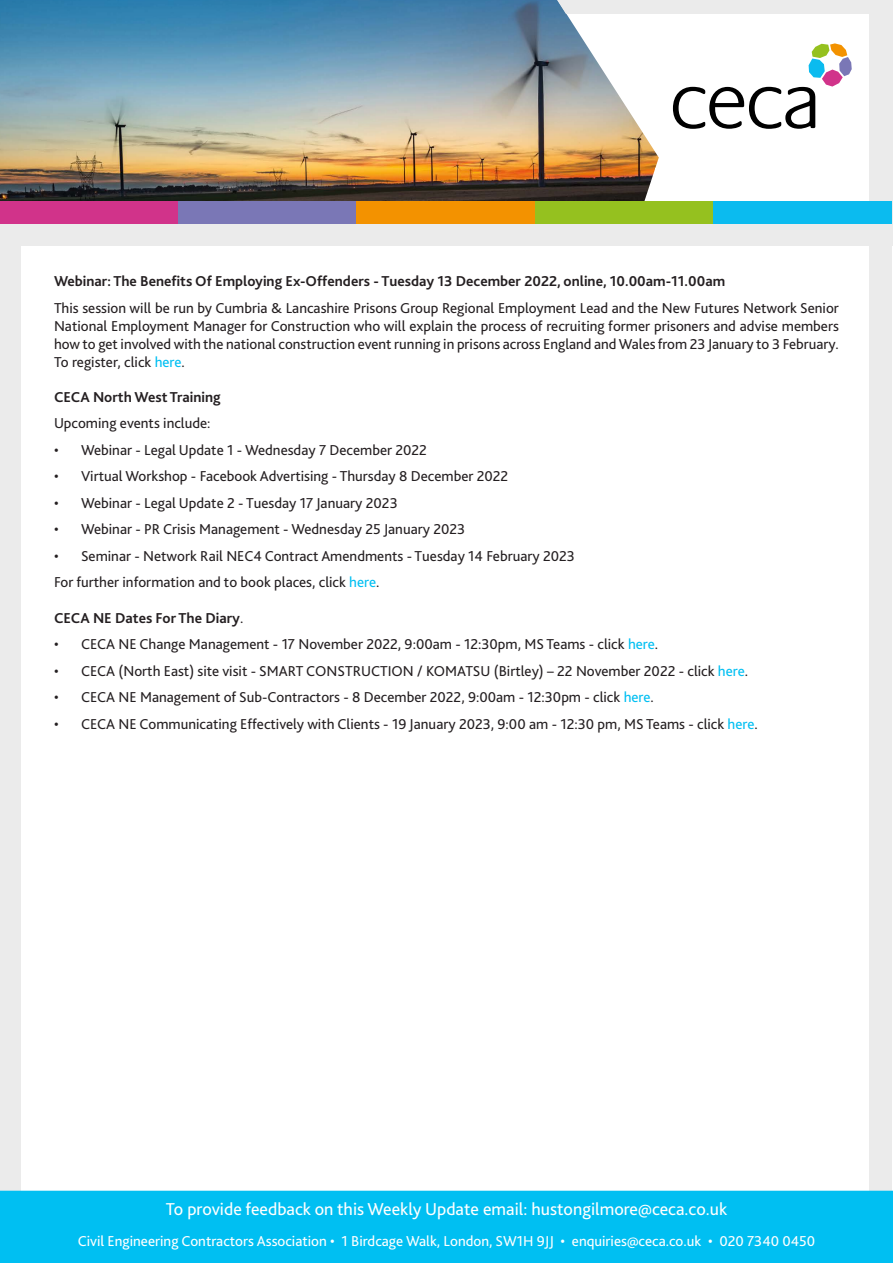
<style>
.page{position:relative;width:893px;height:1263px;background:#fff}
.page>*{position:absolute;margin:0;border:0;box-sizing:border-box;transform-origin:0 0}
.t1{font:18px "Bliss 2";color:#fff}
.t2{font:15px/18px "Bliss 2";color:#241f21;text-align:justify}
.t3{font:700 15px "Bliss 2";color:#241f21}
.t4{font:15px "Bliss 2";color:#fff}
.s1{color:#00bff2}
.s2{font-weight:400}
</style>
<div class="page">
<img style="left:0;top:0;width:555px;height:202px">
<svg style="left:555px;top:167px;width:231px;height:35px"></svg>
<div style="left:655px;top:168px;width:35px;height:49px;background:#fff"></div>
<div style="left:0;top:223px;width:893px;height:22px;background:#ebebeb"></div>
<div style="left:356px;top:202px;width:179px;height:22px;background:#f39200"></div>
<div style="left:535px;top:202px;width:178px;height:22px;background:#95c11f"></div>
<div style="left:178px;top:202px;width:178px;height:22px;background:#7a77b6"></div>
<div style="left:0;top:202px;width:178px;height:22px;background:#d1338a"></div>
<div style="left:567px;top:0;width:326px;height:14px;background:#ebebeb"></div>
<div style="left:869px;top:0;width:24px;height:225px;background:#ebebeb"></div>
<div style="left:713px;top:202px;width:179px;height:22px;background:#0bbbef"></div>
<div style="left:870px;top:234px;width:22px;height:1014px;background:#ebebeb"></div>
<div style="left:0;top:238px;width:21px;height:1014px;background:#ebebeb"></div>
<svg style="left:539px;top:0;width:313px;height:167px"></svg>
<div style="left:0;top:1191px;width:893px;height:72px;background:#00bff2"></div>
<p class="t3" style="left:54px;top:272px;width:673px">Webinar: The Benefits Of Employing Ex-Offenders - Tuesday 13 December 2022, online, 10.00am-11.00am</p>
<p class="t2" style="left:54px;top:299px;width:786px">This session will be run by Cumbria &amp; Lancashire Prisons Group Regional Employment Lead and the New Futures Network Senior National Employment Manager for Construction who will explain the process of recruiting former prisoners and advise members how to get involved with the national construction event running in prisons across England and Wales from 23 January to 3 February.<br>To register, click <span class="s1">here</span>.</p>
<p class="t3" style="left:54px;top:388px;width:168px">CECA North West Training</p>
<p class="t2" style="left:54px;top:414px;width:158px">Upcoming events include:</p>
<p class="t2" style="left:54px;top:441px;width:375px">• Webinar - Legal Update 1 - Wednesday 7 December 2022</p>
<p class="t2" style="left:54px;top:467px;width:456px">• Virtual Workshop - Facebook Advertising - Thursday 8 December 2022</p>
<p class="t2" style="left:54px;top:494px;width:345px">• Webinar - Legal Update 2 - Tuesday 17 January 2023</p>
<p class="t2" style="left:54px;top:520px;width:413px">• Webinar - PR Crisis Management - Wednesday 25 January 2023</p>
<p class="t2" style="left:54px;top:543px;width:522px;line-height:26.5px">• Seminar - Network Rail NEC4 Contract Amendments - Tuesday 14 February 2023<br>For further information and to book places, click <span class="s1">here</span>.</p>
<p class="t3" style="left:54px;top:608px;width:191px">CECA NE Dates For The Diary<span class="s2">.</span></p>
<p class="t2" style="left:54px;top:635px;width:606px">• CECA NE Change Management - 17 November 2022, 9:00am - 12:30pm, MS Teams - click <span class="s1">here</span>.</p>
<p class="t2" style="left:54px;top:661px;width:696px">• CECA (North East) site visit - SMART CONSTRUCTION / KOMATSU (Birtley) – 22 November 2022 - click <span class="s1">here</span>.</p>
<p class="t2" style="left:54px;top:688px;width:601px">• CECA NE Management of Sub-Contractors - 8 December 2022, 9:00am - 12:30pm - click <span class="s1">here</span>.</p>
<p class="t2" style="left:54px;top:714px;width:705px">• CECA NE Communicating Effectively with Clients - 19 January 2023, 9:00 am - 12:30 pm, MS Teams - click <span class="s1">here</span>.</p>
<p class="t1" style="left:166px;top:1198px;width:563px">To provide feedback on this Weekly Update email: hustongilmore@ceca.co.uk</p>
<p class="t4" style="left:78px;top:1231px;width:739px">Civil Engineering Contractors Association • 1 Birdcage Walk, London, SW1H 9JJ • enquiries@ceca.co.uk • 020 7340 0450</p>
</div>
